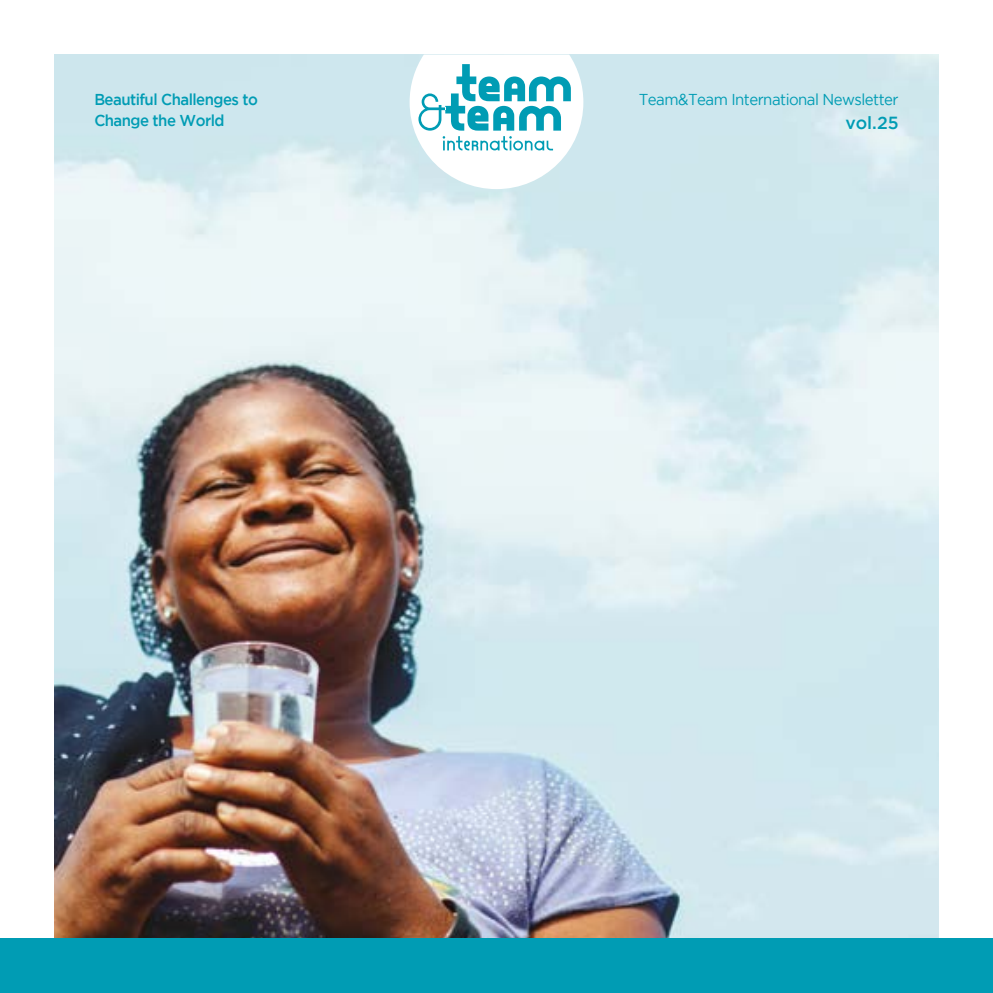
<style>
.page{position:relative;width:993px;height:993px;background:#fff}
.page>*{position:absolute;margin:0;border:0;box-sizing:border-box;transform-origin:0 0}
.t1{font:500 17.5px "Gotham";color:#009cb4}
.t2{font:500 15.75px/21px "Gotham";letter-spacing:-.035em;color:#009cb4;scale:.95 1}
.t3{font:15.75px "Gotham";letter-spacing:-.035em;color:#009cb4;scale:.95 1}
</style>
<div class="page">
<img style="left:55px;top:55px;width:883px;height:883px">
<div style="left:0;top:938px;width:992px;height:54px;background:#009cb4"></div>
<svg style="left:409px;top:55px;width:174px;height:134px"></svg>
<div style="left:536px;top:142px;width:6px;height:7px;background:#fff;border-radius:3px"></div>
<svg style="left:514px;top:142px;width:7px;height:7px"></svg>
<p class="t2" style="left:94px;top:88px;width:174px">Beautiful Challenges to<br>Change the World</p>
<p class="t3" style="left:638px;top:90px;width:275px">Team&amp;Team International Newsletter</p>
<p class="t1" style="left:845px;top:113px;width:55px">vol.25</p>
</div>
